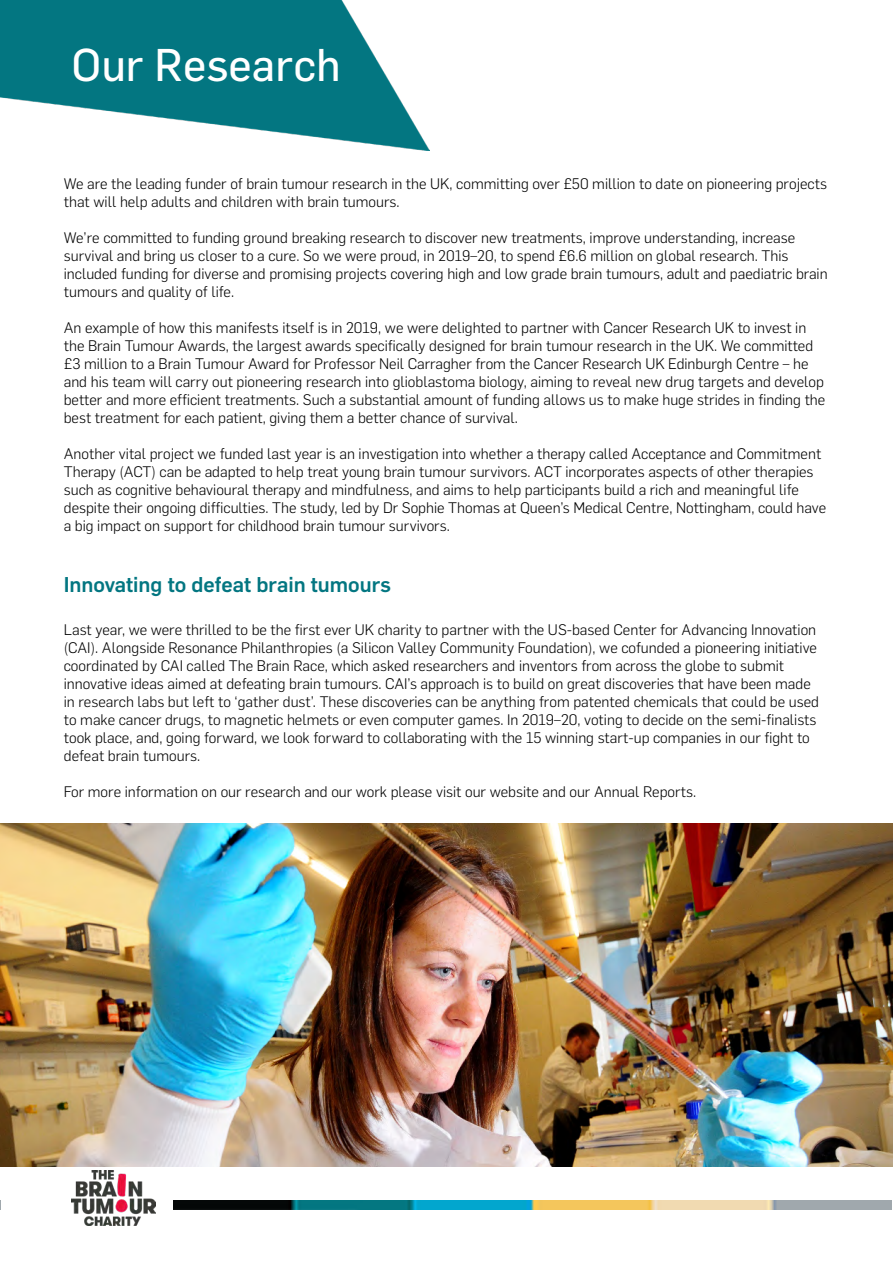
<style>
.page{position:relative;width:893px;height:1263px;background:#fff}
.page>*{position:absolute;margin:0;border:0;box-sizing:border-box;transform-origin:0 0}
.t1{font:45px "Flama";color:#fff}
.t2{font:500 21px "Flama";color:#037681}
.t3{font:300 15px/18px "Flama";color:#000}
</style>
<div class="page">
<img style="left:173px;top:1200px;width:718px;height:10px">
<img style="left:71px;top:1170px;width:84px;height:55px">
<img style="left:0;top:0;width:430px;height:151px">
<img style="left:0;top:824px;width:893px;height:342px">
<h1 class="t1" style="left:72px;top:37px;width:271px">Our Research</h1>
<p class="t3" style="left:64px;top:174px;width:765px">We are the leading funder of brain tumour research in the UK, committing over £50 million to date on pioneering projects that will help adults and children with brain tumours.</p>
<p class="t3" style="left:64px;top:228px;width:765px">We’re committed to funding ground breaking research to discover new treatments, improve understanding, increase survival and bring us closer to a cure. So we were proud, in 2019–20, to spend £6.6 million on global research. This included funding for diverse and promising projects covering high and low grade brain tumours, adult and paediatric brain tumours and quality of life.</p>
<p class="t3" style="left:64px;top:318px;width:763px">An example of how this manifests itself is in 2019, we were delighted to partner with Cancer Research UK to invest in the Brain Tumour Awards, the largest awards specifically designed for brain tumour research in the UK. We committed £3 million to a Brain Tumour Award for Professor Neil Carragher from the Cancer Research UK Edinburgh Centre – he and his team will carry out pioneering research into glioblastoma biology, aiming to reveal new drug targets and develop better and more efficient treatments. Such a substantial amount of funding allows us to make huge strides in finding the best treatment for each patient, giving them a better chance of survival.</p>
<p class="t3" style="left:64px;top:444px;width:764px">Another vital project we funded last year is an investigation into whether a therapy called Acceptance and Commitment Therapy (ACT) can be adapted to help treat young brain tumour survivors. ACT incorporates aspects of other therapies such as cognitive behavioural therapy and mindfulness, and aims to help participants build a rich and meaningful life despite their ongoing difficulties. The study, led by Dr Sophie Thomas at Queen’s Medical Centre, Nottingham, could have a big impact on support for childhood brain tumour survivors.</p>
<h2 class="t2" style="left:64px;top:569px;width:329px">Innovating to defeat brain tumours</h2>
<p class="t3" style="left:64px;top:620px;width:757px">Last year, we were thrilled to be the first ever UK charity to partner with the US-based Center for Advancing Innovation (CAI). Alongside Resonance Philanthropies (a Silicon Valley Community Foundation), we cofunded a pioneering initiative coordinated by CAI called The Brain Race, which asked researchers and inventors from across the globe to submit innovative ideas aimed at defeating brain tumours. CAI’s approach is to build on great discoveries that have been made in research labs but left to ‘gather dust’. These discoveries can be anything from patented chemicals that could be used to make cancer drugs, to magnetic helmets or even computer games. In 2019–20, voting to decide on the semi-finalists took place, and, going forward, we look forward to collaborating with the 15 winning start-up companies in our fight to defeat brain tumours.</p>
<p class="t3" style="left:64px;top:782px;width:634px">For more information on our research and our work please visit our website and our Annual Reports.</p>
</div>
